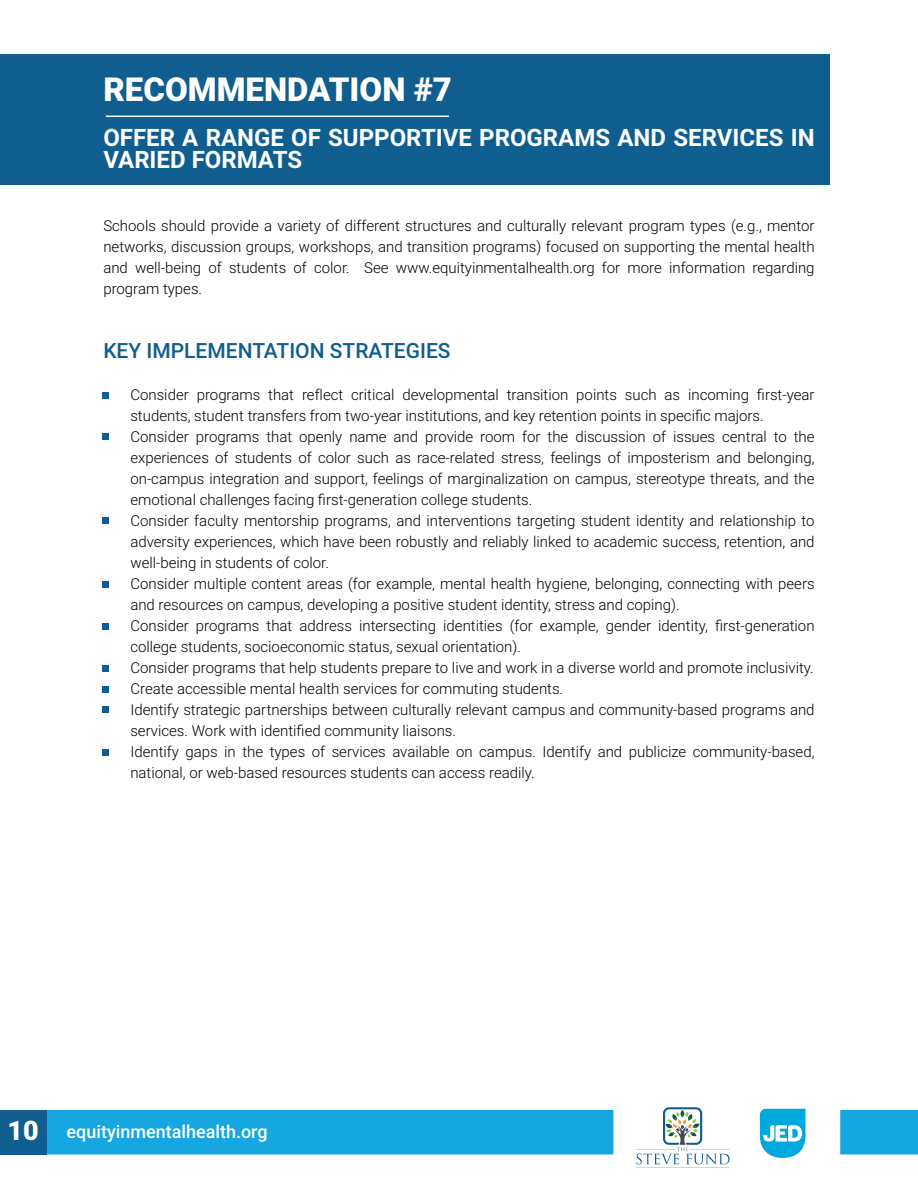
<style>
.page{position:relative;width:918px;height:1188px;background:#fff}
.page>*{position:absolute;margin:0;border:0;box-sizing:border-box;transform-origin:0 0}
.t1{font:900 33px "Roboto";color:#fff}
.t2{font:900 27px "Roboto";color:#fff}
.t3{font:700 24px/22.5px "Roboto";color:#fff}
.t4{font:500 21px "Roboto";color:#0f5e8f}
.t5{font:500 18px "Roboto";color:#fff}
.t6{font:300 15px/21px "Roboto";color:#000101}
</style>
<div class="page">
<div style="left:0;top:54px;width:829px;height:131px;background:#0f5e8f"></div>
<div style="left:47px;top:1110px;width:566px;height:44px;background:#17a7e0"></div>
<div style="left:840px;top:1110px;width:78px;height:44px;background:#17a7e0"></div>
<div style="left:0;top:1110px;width:47px;height:44px;background:#0f5e8f"></div>
<svg style="left:636px;top:1107px;width:94px;height:61px"></svg>
<svg style="left:760px;top:1109px;width:45px;height:49px"></svg>
<div style="left:102px;top:706px;width:7px;height:7px;background:#0f5e8f"></div>
<div style="left:102px;top:517px;width:7px;height:7px;background:#0f5e8f"></div>
<div style="left:102px;top:433px;width:7px;height:7px;background:#0f5e8f"></div>
<div style="left:102px;top:581px;width:7px;height:7px;background:#0f5e8f"></div>
<div style="left:102px;top:392px;width:7px;height:7px;background:#0f5e8f"></div>
<hr style="left:106px;top:116px;width:343px;height:1px;background:#fff">
<div style="left:102px;top:623px;width:7px;height:7px;background:#0f5e8f"></div>
<div style="left:102px;top:665px;width:7px;height:7px;background:#0f5e8f"></div>
<div style="left:102px;top:686px;width:7px;height:7px;background:#0f5e8f"></div>
<div style="left:102px;top:749px;width:7px;height:7px;background:#0f5e8f"></div>
<h1 class="t1" style="left:103px;top:66px;width:350px">RECOMMENDATION #7</h1>
<h3 class="t3" style="left:103px;top:125px;width:713px">OFFER A RANGE OF SUPPORTIVE PROGRAMS AND SERVICES IN<br>VARIED FORMATS</h3>
<p class="t6" style="left:103px;top:215px;width:713px;text-align:justify">Schools should provide a variety of different structures and culturally relevant program types (e.g., mentor networks, discussion groups, workshops, and transition programs) focused on supporting the mental health and well-being of students of color. See www.equityinmentalhealth.org for more information regarding program types.</p>
<h3 class="t4" style="left:103px;top:336px;width:349px">KEY IMPLEMENTATION STRATEGIES</h3>
<p class="t6" style="left:130px;top:384px;width:686px;text-indent:-27px">• Consider programs that reflect critical developmental transition points such as incoming first-year students, student transfers from two-year institutions, and key retention points in specific majors.</p>
<p class="t6" style="left:130px;top:426px;width:686px;text-align:justify;text-indent:-27px">• Consider programs that openly name and provide room for the discussion of issues central to the experiences of students of color such as race-related stress, feelings of imposterism and belonging, on-campus integration and support, feelings of marginalization on campus, stereotype threats, and the emotional challenges facing first-generation college students.</p>
<p class="t6" style="left:130px;top:510px;width:686px;text-align:justify;text-indent:-27px">• Consider faculty mentorship programs, and interventions targeting student identity and relationship to adversity experiences, which have been robustly and reliably linked to academic success, retention, and well-being in students of color.</p>
<p class="t6" style="left:130px;top:573px;width:686px;text-indent:-27px">• Consider multiple content areas (for example, mental health hygiene, belonging, connecting with peers and resources on campus, developing a positive student identity, stress and coping).</p>
<p class="t6" style="left:130px;top:615px;width:686px;text-indent:-27px">• Consider programs that address intersecting identities (for example, gender identity, first-generation college students, socioeconomic status, sexual orientation).</p>
<p class="t6" style="left:103px;top:657px;width:712px">• Consider programs that help students prepare to live and work in a diverse world and promote inclusivity.</p>
<p class="t6" style="left:103px;top:678px;width:461px">• Create accessible mental health services for commuting students.</p>
<p class="t6" style="left:130px;top:699px;width:686px;text-indent:-27px">• Identify strategic partnerships between culturally relevant campus and community-based programs and services. Work with identified community liaisons.</p>
<p class="t6" style="left:130px;top:741px;width:686px;text-indent:-27px">• Identify gaps in the types of services available on campus. Identify and publicize community-based, national, or web-based resources students can access readily.</p>
<h2 class="t2" style="left:7px;top:1112px;width:33px">10</h2>
<p class="t5" style="left:67px;top:1119px;width:203px">equityinmentalhealth.org</p>
</div>
